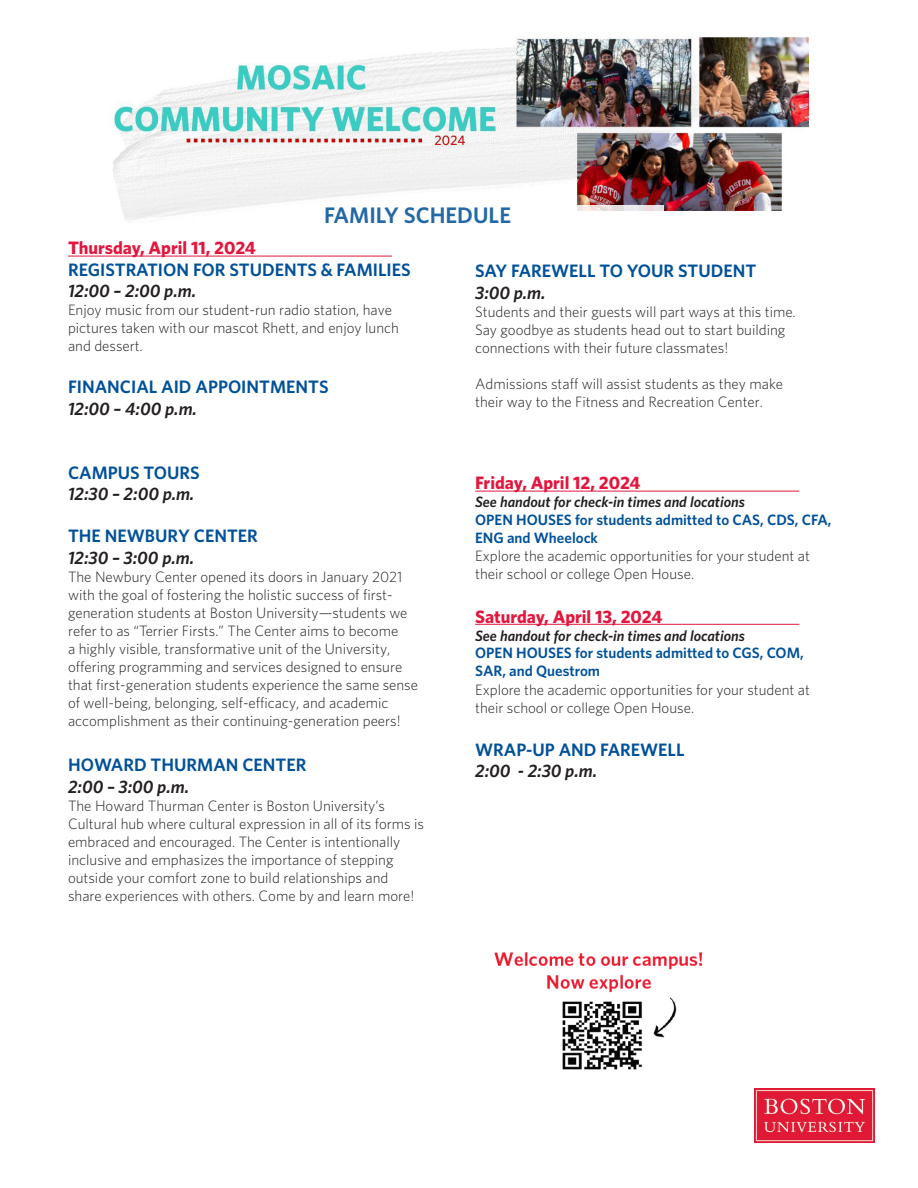
<style>
.page{position:relative;width:918px;height:1188px;background:#fff}
.page>*{position:absolute;margin:0;border:0;box-sizing:border-box;transform-origin:0 0}
.t1{font:600 22.5px "Whitney";color:#005199}
.t2{font:600 18px/21.6px "Whitney";color:#005199}
.t3{font:700 18px "Whitney";color:#e3173e}
.t4{font:italic 600 18px/21.6px "Whitney";color:#231f20}
.t5{font:300 15px/18px "Whitney";color:#231f20}
.t6{font:600 15px/18px "Whitney";color:#005199}
.t7{font:italic 600 15px "Whitney";color:#231f20}
.s1{font-style:italic;color:#231f20}
.s2{font-style:normal;color:#005199}
.s3{font-weight:600;font-style:italic}
.s4{font-weight:600;color:#005199}
</style>
<div class="page">
<img style="left:754px;top:1089px;width:121px;height:54px">
<img style="left:70px;top:36px;width:739px;height:589px">
<div style="left:324px;top:205px;width:339px;height:76px;background:#fff"></div>
<hr style="left:68px;top:256px;width:324px;height:1px;background:#e3173e">
<hr style="left:475px;top:491px;width:324px;height:1px;background:#e3173e">
<hr style="left:475px;top:624px;width:324px;height:1px;background:#e3173e">
<img style="left:494px;top:952px;width:209px;height:118px">
<h1 class="t1" style="left:324px;top:200px;width:188px">FAMILY SCHEDULE</h1>
<p class="t3" style="left:68px;top:236px;width:189px">Thursday, April 11, 2024</p>
<p class="t2" style="left:68px;top:258px;width:344px">REGISTRATION FOR STUDENTS &amp; FAMILIES<br><span class="s1">12:00 – 2:00 p.m.</span></p>
<p class="t5" style="left:68px;top:301px;width:332px">Enjoy music from our student-run radio station, have pictures taken with our mascot Rhett, and enjoy lunch and dessert.</p>
<p class="t2" style="left:68px;top:376px;width:262px">FINANCIAL AID APPOINTMENTS<br><span class="s1">12:00 – 4:00 p.m.</span></p>
<p class="t4" style="left:68px;top:461px;width:133px"><span class="s2">CAMPUS TOURS<br></span>12:30 – 2:00 p.m.</p>
<p class="t2" style="left:68px;top:525px;width:191px">THE NEWBURY CENTER<br><span class="s1">12:30 – 3:00 p.m.</span></p>
<p class="t5" style="left:68px;top:567px;width:352px">The Newbury Center opened its doors in January 2021 with the goal of fostering the holistic success of first&shy;generation students at Boston University—students we refer to as “Terrier Firsts.” The Center aims to become<br>a highly visible, transformative unit of the University, offering programming and services designed to ensure that first-generation students experience the same sense of well-being, belonging, self-efficacy, and academic accomplishment as their continuing-generation peers!</p>
<p class="t2" style="left:68px;top:754px;width:240px">HOWARD THURMAN CENTER<br><span class="s1">2:00 – 3:00 p.m.</span></p>
<p class="t5" style="left:68px;top:796px;width:358px">The Howard Thurman Center is Boston University’s Cultural hub where cultural expression in all of its forms is embraced and encouraged. The Center is intentionally inclusive and emphasizes the importance of stepping outside your comfort zone to build relationships and share experiences with others. Come by and learn more!</p>
<p class="t2" style="left:475px;top:259px;width:283px">SAY FAREWELL TO YOUR STUDENT<br><span class="s1">3:00 p.m.</span></p>
<p class="t5" style="left:475px;top:302px;width:322px">Students and their guests will part ways at this time.<br>Say goodbye as students head out to start building connections with their future classmates!</p>
<p class="t5" style="left:475px;top:374px;width:309px">Admissions staff will assist students as they make their way to the Fitness and Recreation Center.</p>
<p class="t3" style="left:475px;top:471px;width:167px">Friday, April 12, 2024</p>
<p class="t7" style="left:475px;top:492px;width:271px">See handout for check-in times and locations</p>
<p class="t6" style="left:475px;top:511px;width:358px">OPEN HOUSES for students admitted to CAS, CDS, CFA,<br>ENG and Wheelock</p>
<p class="t5" style="left:475px;top:547px;width:336px">Explore the academic opportunities for your student at their school or college Open House.</p>
<p class="t3" style="left:475px;top:604px;width:189px">Saturday, April 13, 2024</p>
<p class="t5" style="left:475px;top:626px;width:336px"><span class="s3">See handout for check-in times and locations<br></span><span class="s4">OPEN HOUSES for students admitted to CGS, COM, SAR, and Questrom<br></span>Explore the academic opportunities for your student at their school or college Open House.</p>
<p class="t2" style="left:475px;top:738px;width:211px">WRAP-UP AND FAREWELL<br><span class="s1">2:00 - 2:30 p.m.</span></p>
</div>
